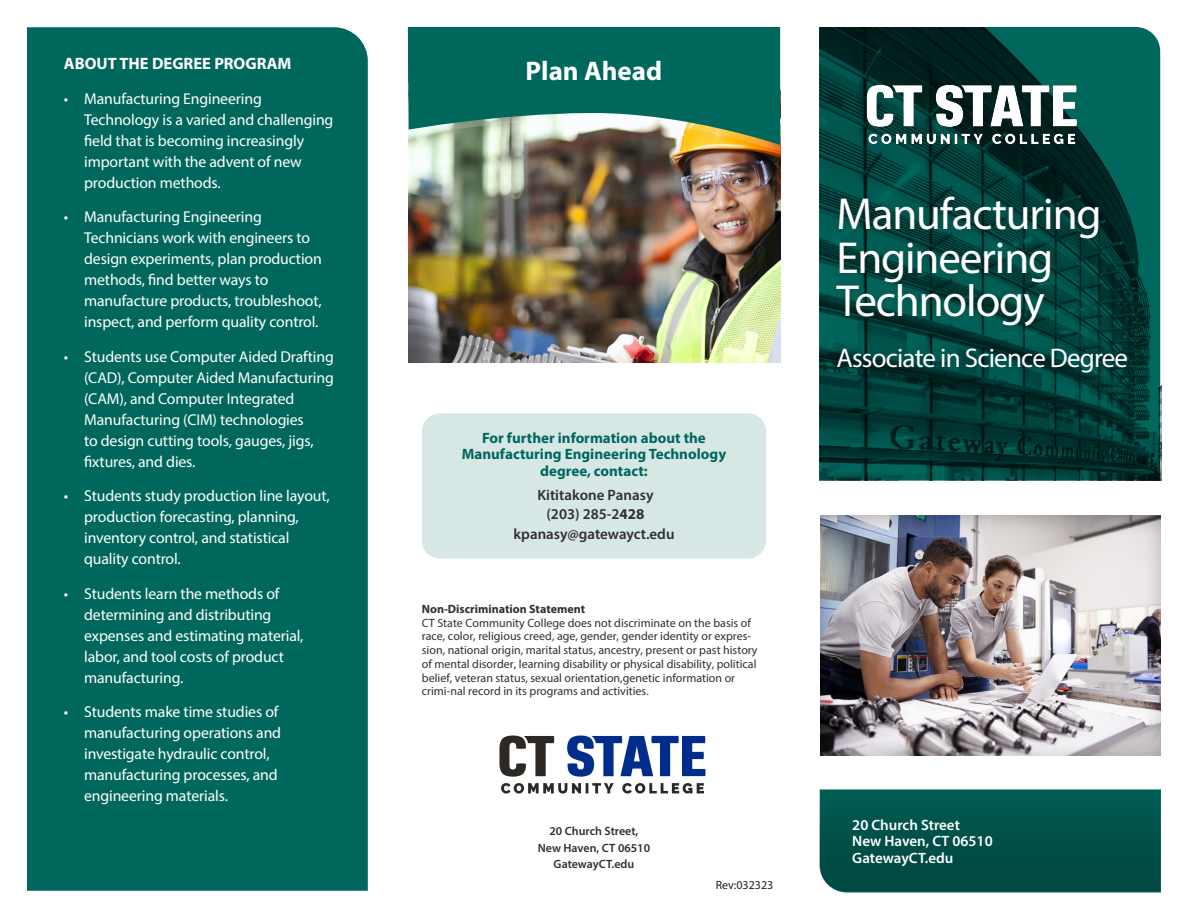
<style>
.page{position:relative;width:1188px;height:918px;background:#fff}
.page>*{position:absolute;margin:0;border:0;box-sizing:border-box;transform-origin:0 0}
.t1{font:45px "Myriad Pro";letter-spacing:-.025em;color:#fff}
.t2{font:27px "Myriad Pro";letter-spacing:-.03em;color:#fff}
.t3{font:700 27px "Myriad Pro";color:#fff}
.t4{font:700 16.5px "Myriad Pro";color:#fff}
.t5{font:15.75px/21px "Myriad Pro";letter-spacing:-.01em;color:#fff}
.t6{font:700 15px/16.5px "Myriad Pro";color:#00675d;text-align:center}
.t7{font:600 15px/19.5px "Myriad Pro";color:#312f30;text-align:center}
.Area_Information{font:600 15px "Myriad Pro";color:#fff}
.t8{font:12px/13.8px "Myriad Pro";color:#312f30}
.Area_Information-2{font:600 12px "Myriad Pro";color:#312f30}
.t9{font:12px "Myriad Pro";color:#231f20}
.s1{font-weight:700}
</style>
<div class="page">
<div style="left:422px;top:413px;width:344px;height:146px;background:#d7e7e5;border-radius:18px"></div>
<div style="left:27px;top:27px;width:341px;height:864px;background:#00675d"></div>
<div style="left:818px;top:510px;width:343px;height:254px;background:#231f20;opacity:.29"></div>
<svg style="left:819px;top:789px;width:342px;height:103px;background:#03534b"></svg>
<img style="left:819px;top:27px;width:343px;height:453px">
<div style="left:828px;top:189px;width:307px;height:191px;background:#231f20;opacity:.32"></div>
<img style="left:409px;top:151px;width:371px;height:211px">
<svg style="left:408px;top:28px;width:372px;height:123px;background:#2d796a"></svg>
<img style="left:499px;top:735px;width:207px;height:59px">
<img style="left:859px;top:79px;width:230px;height:73px">
<p class="t4" style="left:64px;top:53px;width:229px">ABOUT THE DEGREE PROGRAM</p>
<p class="t5" style="left:84px;top:88px;width:251px;text-indent:-20px">• Manufacturing Engineering<br>Technology is a varied and challenging field that is becoming increasingly important with the advent of new production methods.</p>
<p class="t5" style="left:84px;top:206px;width:239px;text-indent:-20px">• Manufacturing Engineering Technicians work with engineers to design experiments, plan production methods, find better ways to manufacture products, troubleshoot, inspect, and perform quality control.</p>
<p class="t5" style="left:84px;top:346px;width:251px;text-indent:-20px">• Students use Computer Aided Drafting (CAD), Computer Aided Manufacturing (CAM), and Computer Integrated Manufacturing (CIM) technologies<br>to design cutting tools, gauges, jigs, fixtures, and dies.</p>
<p class="t5" style="left:84px;top:485px;width:247px;text-indent:-20px">• Students study production line layout, production forecasting, planning, inventory control, and statistical quality control.</p>
<p class="t5" style="left:84px;top:583px;width:221px;text-indent:-20px">• Students learn the methods of determining and distributing expenses and estimating material, labor, and tool costs of product manufacturing.</p>
<p class="t5" style="left:84px;top:701px;width:199px;text-indent:-20px">• Students make time studies of manufacturing operations and investigate hydraulic control, manufacturing processes, and engineering materials.</p>
<p class="t3" style="left:526px;top:53px;width:138px">Plan Ahead</p>
<p class="t6" style="left:462px;top:429px;width:266px">For further information about the<br>Manufacturing Engineering Technology degree, contact:</p>
<p class="t7" style="left:513px;top:485px;width:163px">Kititakone Panasy<br>(203) 285-2<span class="s1">428 </span>kpanasy@gatewayct.edu</p>
<p class="t8" style="left:422px;top:602px;width:337px"><span class="s1">Non-Discrimination Statement<br></span>CT State Community College does not discriminate on the basis of race, color, religious creed, age, gender, gender identity or expres&shy;sion, national origin, marital status, ancestry, present or past history of mental disorder, learning disability or physical disability, political belief, veteran status, sexual orientation,genetic information or crimi-nal record in its programs and activities.</p>
<p class="Area_Information-2" style="left:550px;top:824px;width:90px">20 Church Street,</p>
<p class="Area_Information-2" style="left:538px;top:840px;width:114px">New Haven, CT 06510</p>
<p class="Area_Information-2" style="left:554px;top:857px;width:82px">GatewayCT.edu</p>
<p class="t9" style="left:716px;top:878px;width:59px">Rev:032323</p>
<p class="t1" style="left:836px;top:186px;width:267px">Manufacturing</p>
<p class="t1" style="left:836px;top:230px;width:218px">Engineering</p>
<p class="t1" style="left:836px;top:273px;width:210px">Technology</p>
<p class="t2" style="left:836px;top:342px;width:293px">Associate in Science Degree</p>
<p class="Area_Information" style="left:852px;top:815px;width:109px">20 Church Street</p>
<p class="Area_Information" style="left:852px;top:832px;width:142px">New Haven, CT 06510</p>
<p class="Area_Information" style="left:852px;top:848px;width:103px">GatewayCT.edu</p>
</div>
